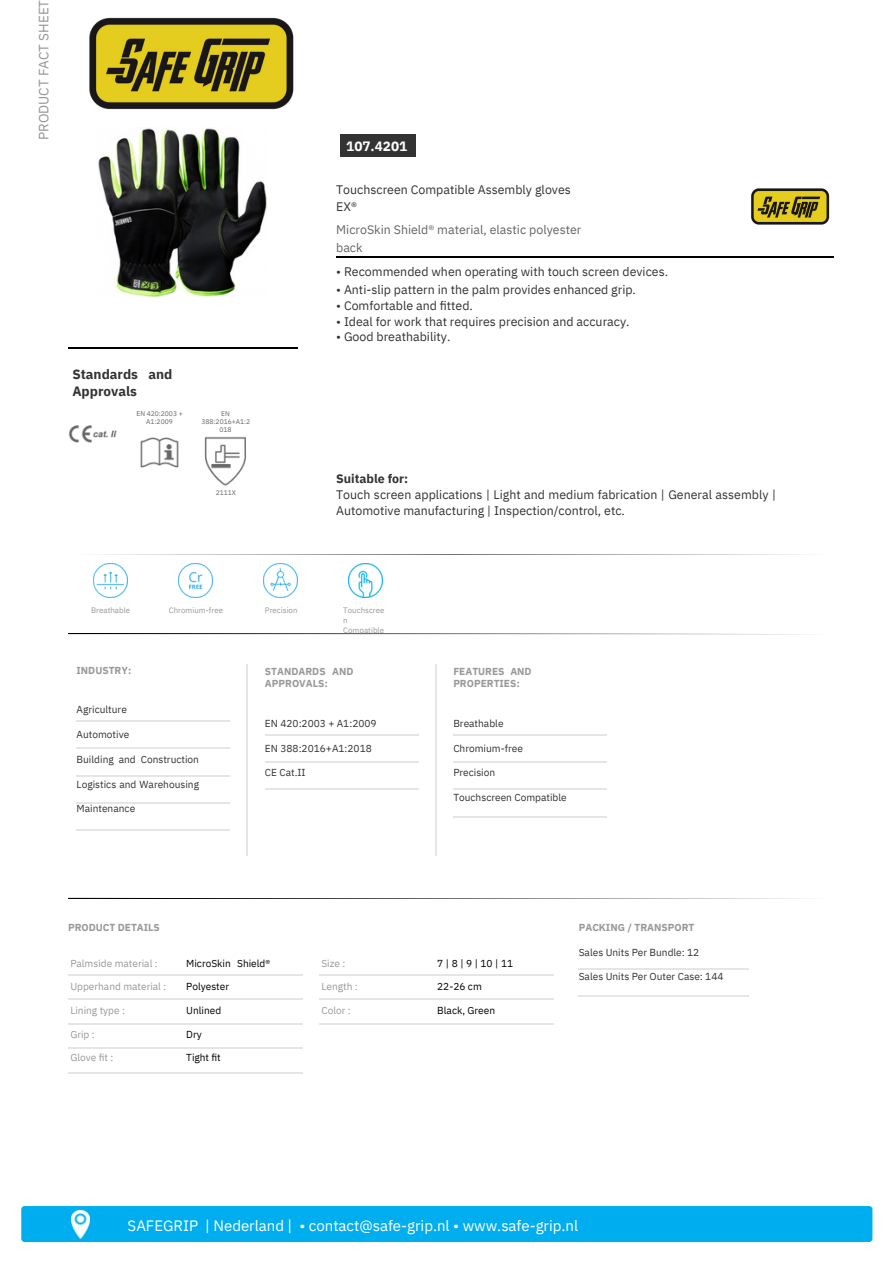
<style>
.page{position:relative;width:894px;height:1264px;background:#fff}
.page>*{position:absolute;margin:0;border:0;box-sizing:border-box;transform-origin:0 0}
.t1{font:15px "IBM Plex Sans";color:#fff}
.t2{font:700 13.5px/16.8px "IBM Plex Sans";color:#333}
.t3{font:13.5px "IBM Plex Sans";color:#939598}
.t4{font:700 13.5px "IBM Plex Sans";color:#fff}
.t5{font:12.3px/15.8px "IBM Plex Sans";color:#333}
.t6{font:12.3px "IBM Plex Sans";color:#666}
.t7{font:700 12.3px "IBM Plex Sans";color:#333}
.t8{font:10.2px "IBM Plex Sans";color:#333}
.t9{font:700 10.2px/12.3px "IBM Plex Sans";color:#999}
.t10{font:10.05px "IBM Plex Sans";color:#999}
.t11{font:10.05px "IBM Plex Sans";color:#000}
.t12{font:7.8px/10.2px "IBM Plex Sans";color:#999}
.t13{font:6.75px/7.8px "IBM Plex Sans";color:#666;text-align:center}
</style>
<div class="page">
<img style="left:98px;top:128px;width:169px;height:169px">
<hr style="left:68px;top:347px;width:230px;height:2px;background:#000">
<img style="left:69px;top:425px;width:48px;height:18px">
<img style="left:140px;top:437px;width:39px;height:31px">
<img style="left:204px;top:437px;width:43px;height:49px">
<hr style="left:336px;top:256px;width:497px;height:1px;background:#000">
<div style="left:340px;top:134px;width:75px;height:23px;background:#333"></div>
<img style="left:94px;top:564px;width:33px;height:33px">
<img style="left:179px;top:564px;width:33px;height:33px">
<img style="left:264px;top:564px;width:33px;height:33px">
<img style="left:349px;top:564px;width:33px;height:33px">
<hr style="left:77px;top:720px;width:153px;height:1px;background:#e5e5e5">
<hr style="left:77px;top:748px;width:153px;height:1px;background:#e5e5e5">
<hr style="left:77px;top:775px;width:153px;height:1px;background:#e5e5e5">
<hr style="left:77px;top:802px;width:153px;height:1px;background:#e5e5e5">
<hr style="left:77px;top:829px;width:153px;height:2px;background:#e5e5e5">
<hr style="left:247px;top:664px;width:1px;height:191px;background:#e5e5e5">
<hr style="left:68px;top:974px;width:118px;height:1px;background:#e5e5e5">
<hr style="left:184px;top:974px;width:118px;height:1px;background:#e5e5e5">
<hr style="left:68px;top:1072px;width:118px;height:1px;background:#e5e5e5">
<hr style="left:184px;top:1072px;width:118px;height:1px;background:#e5e5e5">
<hr style="left:68px;top:1047px;width:118px;height:1px;background:#e5e5e5">
<hr style="left:184px;top:1047px;width:118px;height:1px;background:#e5e5e5">
<hr style="left:68px;top:1023px;width:118px;height:1px;background:#e5e5e5">
<hr style="left:184px;top:1023px;width:118px;height:1px;background:#e5e5e5">
<hr style="left:68px;top:998px;width:118px;height:1px;background:#e5e5e5">
<hr style="left:184px;top:998px;width:118px;height:1px;background:#e5e5e5">
<hr style="left:265px;top:734px;width:153px;height:1px;background:#e5e5e5">
<hr style="left:265px;top:761px;width:153px;height:1px;background:#e5e5e5">
<hr style="left:265px;top:788px;width:153px;height:1px;background:#e5e5e5">
<hr style="left:435px;top:664px;width:1px;height:191px;background:#e5e5e5">
<hr style="left:319px;top:974px;width:118px;height:1px;background:#e5e5e5">
<hr style="left:435px;top:974px;width:118px;height:1px;background:#e5e5e5">
<hr style="left:319px;top:1023px;width:118px;height:1px;background:#e5e5e5">
<hr style="left:435px;top:1023px;width:118px;height:1px;background:#e5e5e5">
<hr style="left:319px;top:998px;width:118px;height:1px;background:#e5e5e5">
<hr style="left:435px;top:998px;width:118px;height:1px;background:#e5e5e5">
<svg style="left:101px;top:554px;width:700px;height:1px"></svg>
<svg style="left:68px;top:633px;width:670px;height:1px"></svg>
<svg style="left:68px;top:897px;width:736px;height:2px"></svg>
<hr style="left:453px;top:734px;width:153px;height:1px;background:#e5e5e5">
<hr style="left:453px;top:761px;width:153px;height:1px;background:#e5e5e5">
<hr style="left:453px;top:788px;width:153px;height:1px;background:#e5e5e5">
<hr style="left:453px;top:816px;width:153px;height:1px;background:#e5e5e5">
<hr style="left:578px;top:968px;width:170px;height:1px;background:#e5e5e5">
<hr style="left:578px;top:995px;width:170px;height:1px;background:#e5e5e5">
<img style="left:89px;top:17px;width:205px;height:93px">
<img style="left:751px;top:188px;width:79px;height:37px">
<div style="left:21px;top:1205px;width:851px;height:36px;background:#00aeef"></div>
<img style="left:71px;top:1210px;width:18px;height:28px">
<p class="t3" style="left:35px;top:140px;width:142px;rotate:-90deg">PRODUCT FACT SHEET</p>
<p class="t2" style="left:72px;top:365px;width:101px">Standards and<br>Approvals</p>
<p class="t13" style="left:136px;top:409px;width:48px">EN 420:2003 +<br>A1:2009</p>
<p class="t13" style="left:221px;top:409px;width:10px">EN</p>
<p class="t13" style="left:201px;top:417px;width:50px">388:2016+A1:2<br>018</p>
<p class="t13" style="left:216px;top:488px;width:22px">2111X</p>
<p class="t4" style="left:346px;top:137px;width:62px">107.4201</p>
<p class="t5" style="left:336px;top:181px;width:236px">Touchscreen Compatible Assembly gloves</p>
<p class="t5" style="left:336px;top:198px;width:22px">EX®</p>
<p class="t6" style="left:336px;top:222px;width:247px">MicroSkin Shield® material, elastic polyester</p>
<p class="t6" style="left:336px;top:240px;width:28px">back</p>
<p class="t5" style="left:336px;top:263px;width:333px">• Recommended when operating with touch screen devices.</p>
<p class="t5" style="left:336px;top:281px;width:301px">• Anti-slip pattern in the palm provides enhanced grip.</p>
<p class="t5" style="left:336px;top:297px;width:138px">• Comfortable and fitted.</p>
<p class="t5" style="left:336px;top:313px;width:295px">• Ideal for work that requires precision and accuracy.</p>
<p class="t5" style="left:336px;top:329px;width:116px">• Good breathability.</p>
<p class="t7" style="left:336px;top:471px;width:74px">Suitable for:</p>
<p class="t5" style="left:336px;top:486px;width:441px">Touch screen applications | Light and medium fabrication | General assembly |<br>Automotive manufacturing | Inspection/control, etc.</p>
<p class="t12" style="left:91px;top:604px;width:41px">Breathable</p>
<p class="t12" style="left:169px;top:604px;width:56px">Chromium-free</p>
<p class="t12" style="left:265px;top:604px;width:34px">Precision</p>
<p class="t12" style="left:343px;top:605px;width:43px">Touchscree n<br>Compatible</p>
<p class="t9" style="left:77px;top:664px;width:56px">INDUSTRY:</p>
<p class="t9" style="left:265px;top:664px;width:90px">STANDARDS AND<br>APPROVALS:</p>
<p class="t8" style="left:265px;top:716px;width:113px">EN 420:2003 + A1:2009</p>
<p class="t8" style="left:265px;top:741px;width:108px">EN 388:2016+A1:2018</p>
<p class="t8" style="left:265px;top:766px;width:42px">CE Cat.II</p>
<p class="t8" style="left:77px;top:703px;width:52px">Agriculture</p>
<p class="t8" style="left:77px;top:727px;width:54px">Automotive</p>
<p class="t8" style="left:77px;top:752px;width:124px">Building and Construction</p>
<p class="t8" style="left:77px;top:777px;width:124px">Logistics and Warehousing</p>
<p class="t8" style="left:77px;top:802px;width:60px">Maintenance</p>
<p class="t9" style="left:453px;top:664px;width:80px">FEATURES AND<br>PROPERTIES:</p>
<p class="t8" style="left:453px;top:716px;width:52px">Breathable</p>
<p class="t8" style="left:453px;top:741px;width:71px">Chromium-free</p>
<p class="t8" style="left:453px;top:766px;width:43px">Precision</p>
<p class="t8" style="left:453px;top:790px;width:115px">Touchscreen Compatible</p>
<p class="t9" style="left:68px;top:920px;width:93px">PRODUCT DETAILS</p>
<p class="t10" style="left:70px;top:956px;width:89px">Palmside material :</p>
<p class="t10" style="left:70px;top:979px;width:98px">Upperhand material :</p>
<p class="t10" style="left:70px;top:1003px;width:56px">Lining type :</p>
<p class="t10" style="left:70px;top:1027px;width:26px">Grip :</p>
<p class="t10" style="left:70px;top:1050px;width:44px">Glove fit :</p>
<p class="t11" style="left:186px;top:956px;width:85px">MicroSkin Shield®</p>
<p class="t11" style="left:186px;top:979px;width:44px">Polyester</p>
<p class="t11" style="left:186px;top:1003px;width:37px">Unlined</p>
<p class="t11" style="left:186px;top:1027px;width:17px">Dry</p>
<p class="t11" style="left:186px;top:1050px;width:36px">Tight fit</p>
<p class="t10" style="left:321px;top:956px;width:25px">Size :</p>
<p class="t10" style="left:321px;top:979px;width:38px">Length :</p>
<p class="t10" style="left:321px;top:1003px;width:31px">Color :</p>
<p class="t11" style="left:437px;top:956px;width:77px">7|8|9|10|11</p>
<p class="t11" style="left:437px;top:979px;width:46px">22-26 cm</p>
<p class="t11" style="left:437px;top:1003px;width:59px">Black, Green</p>
<p class="t9" style="left:578px;top:920px;width:117px">PACKING / TRANSPORT</p>
<p class="t8" style="left:578px;top:945px;width:122px">Sales Units Per Bundle: 12</p>
<p class="t8" style="left:578px;top:969px;width:146px">Sales Units Per Outer Case: 144</p>
<p class="t1" style="left:128px;top:1215px;width:452px">SAFEGRIP | Nederland | • contact@safe-grip.nl • www.safe-grip.nl</p>
</div>
